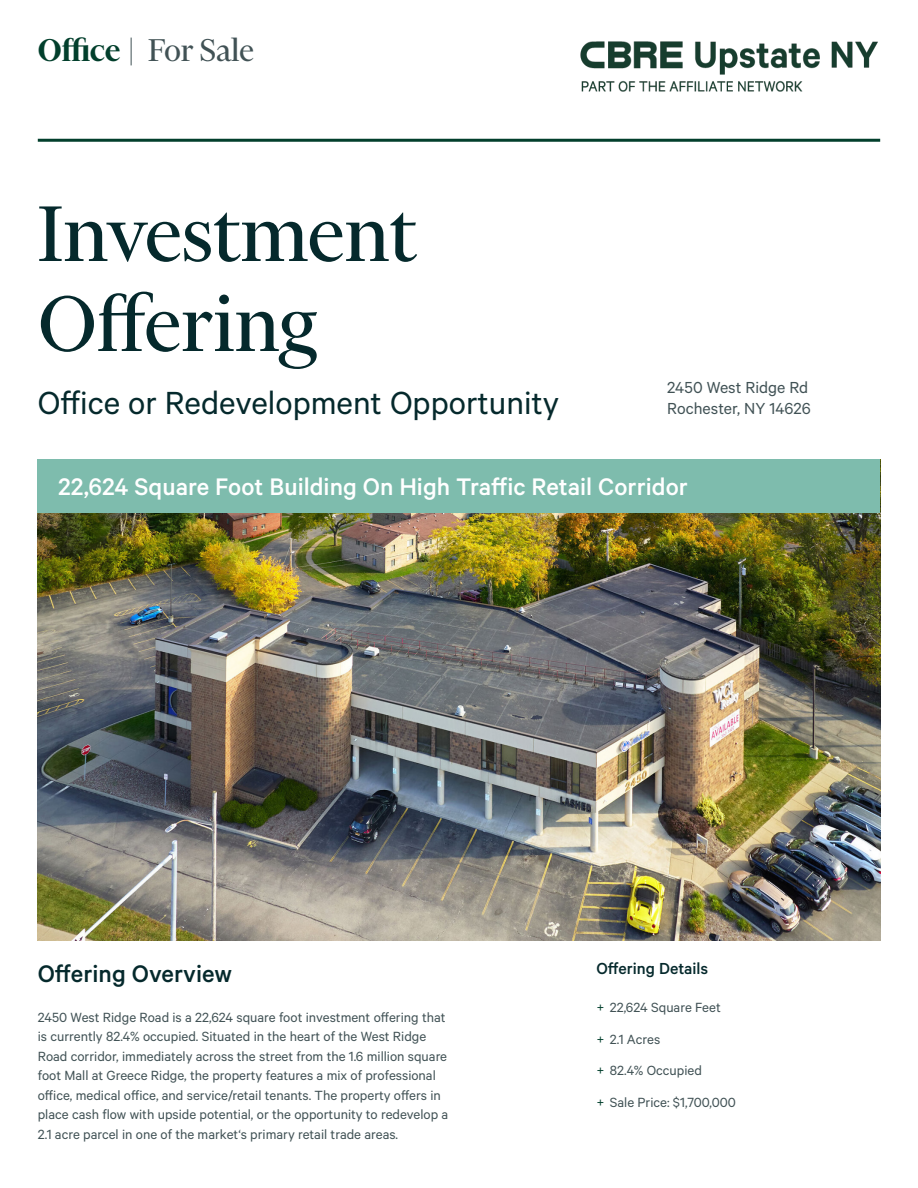
<style>
.page{position:relative;width:918px;height:1188px;background:#fff}
.page>*{position:absolute;margin:0;border:0;box-sizing:border-box;transform-origin:0 0}
.Heading_Large{font:90px/90px "Financier Display";color:#05292c}
.Subheading_Large{font:36px "Calibre";color:#05292c}
.t1{font:36px "Financier Display";color:#415255}
.t2{font:500 27px "Calibre";color:#fff}
.Subheading_Small{font:500 27px "Calibre";color:#05292c}
.t3{font:18px "Calibre";color:#415255}
.Bullet_Heading{font:500 18px "Calibre";color:#05292c}
.Body_Copy{font:15px/19.5px "Calibre";color:#415255}
.s1{font-weight:600;color:#023f2c}
.s2{color:#023f2c}
</style>
<div class="page">
<img style="left:38px;top:513px;width:842px;height:428px">
<hr style="left:38px;top:139px;width:842px;height:3px;background:#023f2c">
<div style="left:38px;top:459px;width:842px;height:54px;background:#7ebcad"></div>
<img style="left:580px;top:41px;width:298px;height:51px">
<p class="t1" style="left:38px;top:32px;width:218px"><span class="s1">Office</span> | For Sale</p>
<p class="Heading_Large" style="left:38px;top:188px;width:380px">Investment<br>Offering</p>
<p class="Subheading_Large" style="left:38px;top:382px;width:523px">Office or Redevelopment Opportunity</p>
<p class="t3" style="left:667px;top:377px;width:142px">2450 West Ridge Rd</p>
<p class="t3" style="left:667px;top:398px;width:145px">Rochester, NY 14626</p>
<p class="t2" style="left:58px;top:471px;width:631px">22,624 Square Foot Building On High Traffic Retail Corridor</p>
<p class="Subheading_Small" style="left:38px;top:958px;width:196px">Offering Overview</p>
<p class="Body_Copy" style="left:38px;top:1007px;width:412px">2450 West Ridge Road is a 22,624 square foot investment offering that is currently 82.4% occupied. Situated in the heart of the West Ridge Road corridor, immediately across the street from the 1.6 million square foot Mall at Greece Ridge, the property features a mix of professional office, medical office, and service/retail tenants. The property offers in place cash flow with upside potential, or the opportunity to redevelop a 2.1 acre parcel in one of the market‘s primary retail trade areas.</p>
<p class="Bullet_Heading" style="left:596px;top:958px;width:113px">Offering Details</p>
<p class="Body_Copy" style="left:596px;top:997px;width:126px"><span class="s2">+</span> 22,624 Square Feet</p>
<p class="Body_Copy" style="left:596px;top:1029px;width:65px"><span class="s2">+</span> 2.1 Acres</p>
<p class="Body_Copy" style="left:596px;top:1060px;width:107px"><span class="s2">+</span> 82.4% Occupied</p>
<p class="Body_Copy" style="left:596px;top:1092px;width:141px"><span class="s2">+</span> Sale Price: $1,700,000</p>
</div>
